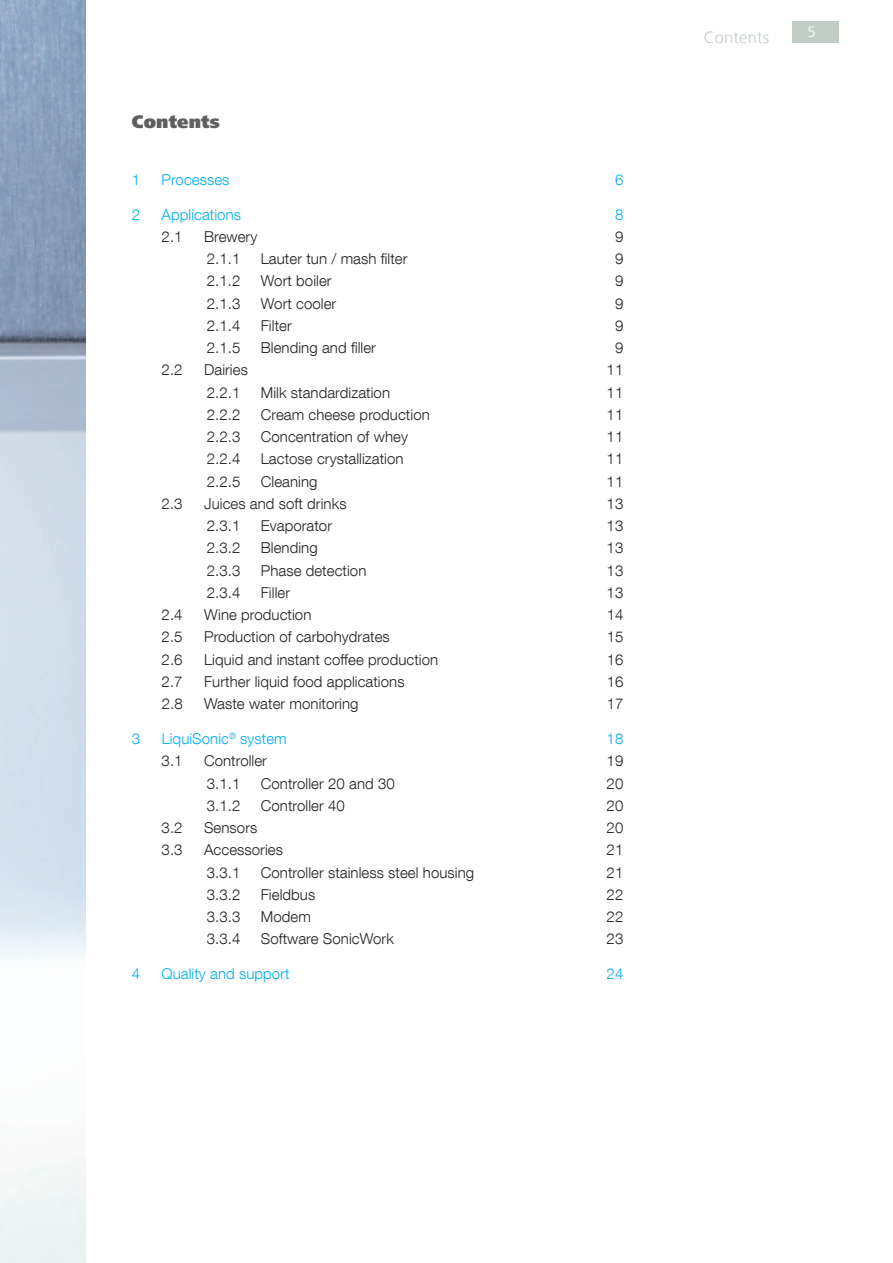
<style>
.page{position:relative;width:893px;height:1263px;background:#fff}
.page>*{position:absolute;margin:0;border:0;box-sizing:border-box;transform-origin:0 0}
.t1{font:900 18px "Frutiger LT Com";letter-spacing:.01em;color:#5f5f62}
.t2{font:300 16.5px "Frutiger LT Com";letter-spacing:.01em;color:#c2cdc5}
.t3{font:300 15px "Helvetica Neue LT Com";letter-spacing:.005em;color:#231f20}
.t4{font:300 15px "Helvetica Neue LT Com";letter-spacing:.005em;color:#00aeef}
.t5{font:300 15px "Frutiger LT Com";color:#fff}
</style>
<div class="page">
<div style="left:792px;top:21px;width:47px;height:22px;background:#c2cdc5"></div>
<img style="left:0;top:0;width:85px;height:1263px">
<p class="t1" style="left:132px;top:111px;width:89px">Contents</p>
<p class="t4" style="left:132px;top:170px;width:10px">1</p>
<p class="t4" style="left:162px;top:170px;width:69px">Processes</p>
<p class="t4" style="left:615px;top:170px;width:10px">6</p>
<p class="t4" style="left:132px;top:205px;width:10px">2</p>
<p class="t4" style="left:162px;top:205px;width:81px">Applications</p>
<p class="t4" style="left:615px;top:205px;width:10px">8</p>
<p class="t3" style="left:162px;top:227px;width:23px">2.1</p>
<p class="t3" style="left:204px;top:227px;width:55px">Brewery</p>
<p class="t3" style="left:615px;top:227px;width:10px">9</p>
<p class="t3" style="left:207px;top:250px;width:35px">2.1.1</p>
<p class="t3" style="left:261px;top:250px;width:148px">Lauter tun / mash filter</p>
<p class="t3" style="left:615px;top:250px;width:10px">9</p>
<p class="t3" style="left:207px;top:272px;width:35px">2.1.2</p>
<p class="t3" style="left:261px;top:272px;width:72px">Wort boiler</p>
<p class="t3" style="left:615px;top:272px;width:10px">9</p>
<p class="t3" style="left:207px;top:294px;width:35px">2.1.3</p>
<p class="t3" style="left:261px;top:294px;width:77px">Wort cooler</p>
<p class="t3" style="left:615px;top:294px;width:10px">9</p>
<p class="t3" style="left:207px;top:316px;width:35px">2.1.4</p>
<p class="t3" style="left:261px;top:316px;width:32px">Filter</p>
<p class="t3" style="left:615px;top:316px;width:10px">9</p>
<p class="t3" style="left:207px;top:339px;width:35px">2.1.5</p>
<p class="t3" style="left:261px;top:339px;width:117px">Blending and filler</p>
<p class="t3" style="left:615px;top:339px;width:10px">9</p>
<p class="t3" style="left:162px;top:361px;width:23px">2.2</p>
<p class="t3" style="left:204px;top:361px;width:45px">Dairies</p>
<p class="t3" style="left:607px;top:361px;width:18px">11</p>
<p class="t3" style="left:207px;top:383px;width:35px">2.2.1</p>
<p class="t3" style="left:261px;top:383px;width:131px">Milk standardization</p>
<p class="t3" style="left:607px;top:383px;width:18px">11</p>
<p class="t3" style="left:207px;top:405px;width:35px">2.2.2</p>
<p class="t3" style="left:261px;top:405px;width:170px">Cream cheese production</p>
<p class="t3" style="left:607px;top:405px;width:18px">11</p>
<p class="t3" style="left:207px;top:428px;width:35px">2.2.3</p>
<p class="t3" style="left:261px;top:428px;width:149px">Concentration of whey</p>
<p class="t3" style="left:607px;top:428px;width:18px">11</p>
<p class="t3" style="left:207px;top:450px;width:35px">2.2.4</p>
<p class="t3" style="left:261px;top:450px;width:144px">Lactose crystallization</p>
<p class="t3" style="left:607px;top:450px;width:18px">11</p>
<p class="t3" style="left:207px;top:472px;width:35px">2.2.5</p>
<p class="t3" style="left:261px;top:472px;width:58px">Cleaning</p>
<p class="t3" style="left:607px;top:472px;width:18px">11</p>
<p class="t3" style="left:162px;top:494px;width:22px">2.3</p>
<p class="t3" style="left:204px;top:494px;width:144px">Juices and soft drinks</p>
<p class="t3" style="left:607px;top:494px;width:18px">13</p>
<p class="t3" style="left:207px;top:517px;width:35px">2.3.1</p>
<p class="t3" style="left:261px;top:517px;width:73px">Evaporator</p>
<p class="t3" style="left:607px;top:517px;width:18px">13</p>
<p class="t3" style="left:207px;top:539px;width:35px">2.3.2</p>
<p class="t3" style="left:261px;top:539px;width:58px">Blending</p>
<p class="t3" style="left:607px;top:539px;width:18px">13</p>
<p class="t3" style="left:207px;top:561px;width:35px">2.3.3</p>
<p class="t3" style="left:261px;top:561px;width:107px">Phase detection</p>
<p class="t3" style="left:607px;top:561px;width:18px">13</p>
<p class="t3" style="left:207px;top:583px;width:35px">2.3.4</p>
<p class="t3" style="left:261px;top:583px;width:31px">Filler</p>
<p class="t3" style="left:607px;top:583px;width:18px">13</p>
<p class="t3" style="left:162px;top:605px;width:22px">2.4</p>
<p class="t3" style="left:204px;top:605px;width:109px">Wine production</p>
<p class="t3" style="left:607px;top:605px;width:18px">14</p>
<p class="t3" style="left:162px;top:628px;width:22px">2.5</p>
<p class="t3" style="left:204px;top:628px;width:187px">Production of carbohydrates</p>
<p class="t3" style="left:607px;top:628px;width:18px">15</p>
<p class="t3" style="left:162px;top:650px;width:22px">2.6</p>
<p class="t3" style="left:204px;top:650px;width:236px">Liquid and instant coffee production</p>
<p class="t3" style="left:607px;top:650px;width:18px">16</p>
<p class="t3" style="left:162px;top:672px;width:22px">2.7</p>
<p class="t3" style="left:204px;top:672px;width:202px">Further liquid food applications</p>
<p class="t3" style="left:607px;top:672px;width:18px">16</p>
<p class="t3" style="left:162px;top:694px;width:22px">2.8</p>
<p class="t3" style="left:204px;top:694px;width:156px">Waste water monitoring</p>
<p class="t3" style="left:607px;top:694px;width:18px">17</p>
<p class="t4" style="left:132px;top:729px;width:10px">3</p>
<p class="t4" style="left:162px;top:729px;width:127px">LiquiSonic<sup>®</sup> system</p>
<p class="t4" style="left:607px;top:730px;width:18px">18</p>
<p class="t3" style="left:162px;top:752px;width:23px">3.1</p>
<p class="t3" style="left:204px;top:752px;width:64px">Controller</p>
<p class="t3" style="left:607px;top:752px;width:18px">19</p>
<p class="t3" style="left:207px;top:774px;width:35px">3.1.1</p>
<p class="t3" style="left:261px;top:774px;width:135px">Controller 20 and 30</p>
<p class="t3" style="left:607px;top:774px;width:18px">20</p>
<p class="t3" style="left:207px;top:796px;width:35px">3.1.2</p>
<p class="t3" style="left:261px;top:796px;width:86px">Controller 40</p>
<p class="t3" style="left:607px;top:796px;width:18px">20</p>
<p class="t3" style="left:162px;top:819px;width:22px">3.2</p>
<p class="t3" style="left:204px;top:819px;width:55px">Sensors</p>
<p class="t3" style="left:607px;top:819px;width:18px">20</p>
<p class="t3" style="left:162px;top:841px;width:22px">3.3</p>
<p class="t3" style="left:204px;top:841px;width:80px">Accessories</p>
<p class="t3" style="left:607px;top:841px;width:18px">21</p>
<p class="t3" style="left:207px;top:863px;width:35px">3.3.1</p>
<p class="t3" style="left:261px;top:863px;width:215px">Controller stainless steel housing</p>
<p class="t3" style="left:607px;top:863px;width:18px">21</p>
<p class="t3" style="left:207px;top:885px;width:35px">3.3.2</p>
<p class="t3" style="left:261px;top:885px;width:56px">Fieldbus</p>
<p class="t3" style="left:607px;top:885px;width:18px">22</p>
<p class="t3" style="left:207px;top:908px;width:35px">3.3.3</p>
<p class="t3" style="left:261px;top:908px;width:52px">Modem</p>
<p class="t3" style="left:607px;top:908px;width:18px">22</p>
<p class="t3" style="left:207px;top:930px;width:35px">3.3.4</p>
<p class="t3" style="left:261px;top:930px;width:135px">Software SonicWork</p>
<p class="t3" style="left:607px;top:930px;width:18px">23</p>
<p class="t4" style="left:132px;top:965px;width:10px">4</p>
<p class="t4" style="left:162px;top:965px;width:130px">Quality and support</p>
<p class="t4" style="left:607px;top:965px;width:18px">24</p>
<p class="t2" style="left:704px;top:27px;width:63px">Contents</p>
<p class="t5" style="left:808px;top:23px;width:10px">5</p>
</div>
